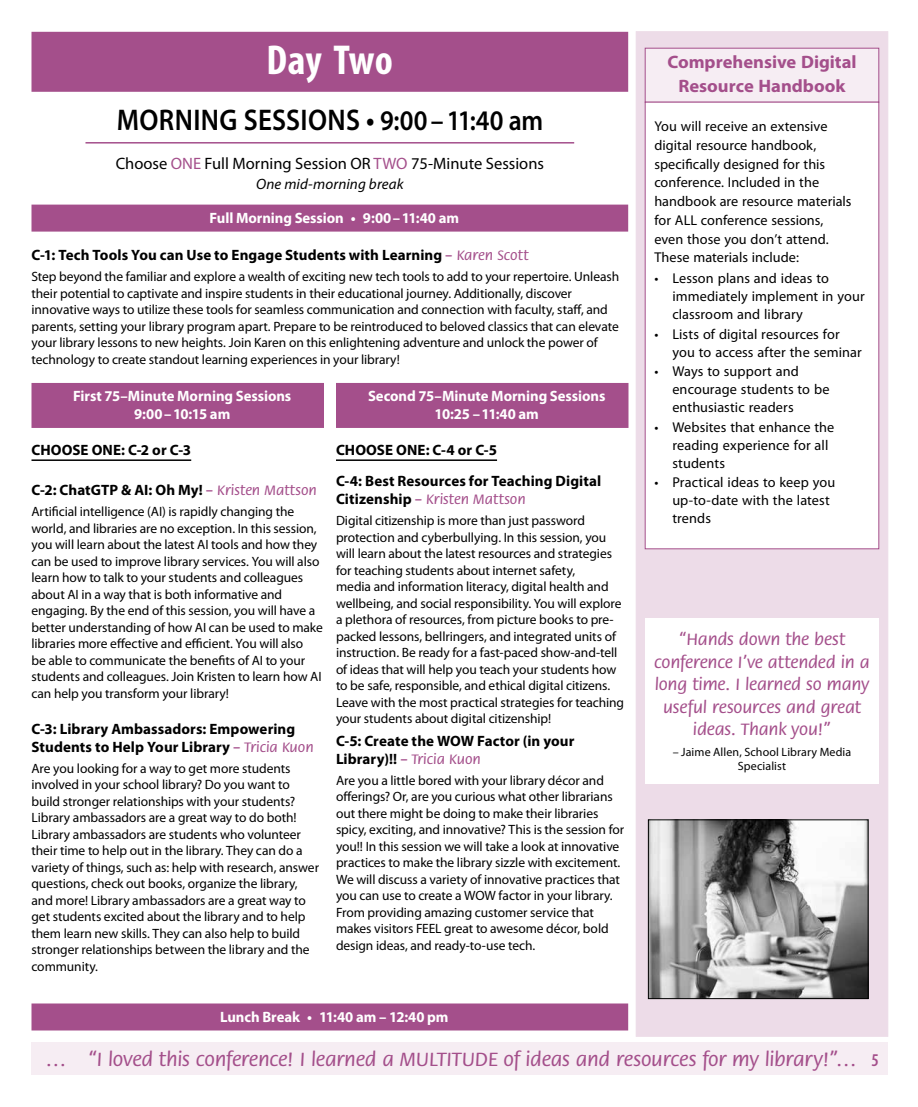
<style>
.page{position:relative;width:918px;height:1107px;background:#fff}
.page>*{position:absolute;margin:0;border:0;box-sizing:border-box;transform-origin:0 0}
.t1{font:700 condensed 42px "Myriad Pro";color:#fff}
.t2{font:600 30px "Myriad Pro";letter-spacing:.015em;color:#000;scale:.9 1}
.t3{font:500 21px "Flora Std";letter-spacing:-.01em;color:#a44f8b}
.t4{font:500 18px/22.5px "Flora Std";letter-spacing:-.01em;color:#a44f8b;text-align:center}
.t5{font:700 18px/24px "Myriad Pro";color:#a44f8b;text-align:center}
.t6{font:600 condensed 18px "Myriad Pro";color:#a44f8b}
.t7{font:16.5px "Myriad Pro";color:#000}
.t8{font:700 15px/18px "Myriad Pro";letter-spacing:.005em;color:#000}
.t9{font:700 15px/18px "Myriad Pro";letter-spacing:-.005em;color:#fff;text-align:center}
.t10{font:500 15px "Flora Std";color:#a44f8b}
.t11{font:italic 15px "Myriad Pro";letter-spacing:.01em;color:#000}
.t12{font:14.25px/18px "Myriad Pro";letter-spacing:.005em;color:#000}
.t13{font:13.5px/16.5px "Myriad Pro";letter-spacing:-.005em;color:#000}
.t14{font:12px/14.4px "Myriad Pro";letter-spacing:.005em;color:#000;text-align:center}
.s1{font-size:28.5px}
.s2{color:#a44f8b}
.s3{font-family:"Flora Std";font-weight:500;color:#a44f8b}
.s4{font-family:"Myriad Pro";font-weight:700;color:#000}
</style>
<div class="page">
<div style="left:636px;top:32px;width:252px;height:1004px;background:#eddce8"></div>
<div style="left:32px;top:1042px;width:856px;height:34px;background:#f6edf3"></div>
<div style="left:645px;top:48px;width:234px;height:54px;background:#f6edf3"></div>
<div style="left:645px;top:48px;width:234px;height:54px;border:1px solid #a44f8b"></div>
<img style="left:650px;top:821px;width:216px;height:176px">
<div style="left:648px;top:819px;width:220px;height:180px;border:1px solid #000"></div>
<div style="left:32px;top:205px;width:596px;height:27px;background:#a44f8b"></div>
<div style="left:32px;top:383px;width:292px;height:45px;background:#a44f8b"></div>
<hr style="left:32px;top:459px;width:159px;height:2px;background:#000">
<div style="left:336px;top:383px;width:292px;height:45px;background:#a44f8b"></div>
<hr style="left:336px;top:459px;width:161px;height:2px;background:#000">
<div style="left:32px;top:1004px;width:596px;height:26px;background:#a44f8b"></div>
<div style="left:32px;top:32px;width:596px;height:60px;background:#a44f8b"></div>
<hr style="left:86px;top:142px;width:488px;height:2px;background:#a44f8b">
<div style="left:645px;top:102px;width:234px;height:447px;background:#fff"></div>
<div style="left:645px;top:102px;width:234px;height:447px;border:1px solid #a44f8b"></div>
<div style="left:645px;top:618px;width:234px;height:166px;background:#fff"></div>
<h1 class="t1" style="left:267px;top:34px;width:128px">Day Two</h1>
<h2 class="t2" style="left:117px;top:101px;width:475px">MORNING SESSIONS • <span class="s1">9:00–11:40 am</span></h2>
<p class="t7" style="left:116px;top:153px;width:430px">Choose <span class="s2">ONE</span> Full Morning Session OR <span class="s2">TWO</span> 75-Minute Sessions</p>
<p class="t11" style="left:256px;top:174px;width:149px">One mid-morning break</p>
<p class="t9" style="left:210px;top:208px;width:251px">Full Morning Session • 9:00–11:40 am</p>
<p class="t8" style="left:32px;top:246px;width:498px">C‑1: Tech Tools You can Use to Engage Students with Learning <span class="s3">– Karen Scott</span></p>
<p class="t13" style="left:32px;top:268px;width:589px">Step beyond the familiar and explore a wealth of exciting new tech tools to add to your repertoire. Unleash their potential to captivate and inspire students in their educational journey. Additionally, discover innovative ways to utilize these tools for seamless communication and connection with faculty, staff, and parents, setting your library program apart. Prepare to be reintroduced to beloved classics that can elevate your library lessons to new heights. Join Karen on this enlightening adventure and unlock the power of technology to create standout learning experiences in your library!</p>
<p class="t9" style="left:73px;top:386px;width:220px">First 75–Minute Morning Sessions<br>9:00–10:15 am</p>
<p class="t8" style="left:32px;top:440px;width:161px">CHOOSE ONE: C‑2 or C‑3</p>
<p class="t8" style="left:32px;top:481px;width:287px">C‑2: ChatGTP &amp; AI: Oh My! <span class="s3">– Kristen Mattson</span></p>
<p class="t13" style="left:32px;top:503px;width:293px">Artificial intelligence (AI) is rapidly changing the world, and libraries are no exception. In this session, you will learn about the latest AI tools and how they can be used to improve library services. You will also learn how to talk to your students and colleagues about AI in a way that is both informative and engaging. By the end of this session, you will have a better understanding of how AI can be used to make libraries more effective and efficient. You will also<br>be able to communicate the benefits of AI to your students and colleagues. Join Kristen to learn how AI can help you transform your library!</p>
<p class="t8" style="left:32px;top:719px;width:284px">C‑3: Library Ambassadors: Empowering<br>Students to Help Your Library <span class="s3">– Tricia Kuon</span></p>
<p class="t13" style="left:32px;top:760px;width:289px">Are you looking for a way to get more students involved in your school library? Do you want to build stronger relationships with your students?<br>Library ambassadors are a great way to do both!<br>Library ambassadors are students who volunteer their time to help out in the library. They can do a variety of things, such as: help with research, answer questions, check out books, organize the library, and more! Library ambassadors are a great way to get students excited about the library and to help them learn new skills. They can also help to build stronger relationships between the library and the community.</p>
<p class="t9" style="left:368px;top:386px;width:239px">Second 75–Minute Morning Sessions<br>10:25 –11:40 am</p>
<p class="t8" style="left:336px;top:434px;width:267px;line-height:31.5px">CHOOSE ONE: C‑4 or C‑5<br>C‑4: Best Resources for Teaching Digital</p>
<p class="t10" style="left:336px;top:492px;width:191px"><span class="s4">Citizenship</span> – Kristen Mattson</p>
<p class="t13" style="left:336px;top:512px;width:290px">Digital citizenship is more than just password protection and cyberbullying. In this session, you will learn about the latest resources and strategies for teaching students about internet safety,<br>media and information literacy, digital health and wellbeing, and social responsibility. You will explore a plethora of resources, from picture books to pre&shy;packed lessons, bellringers, and integrated units of instruction. Be ready for a fast-paced show-and-tell of ideas that will help you teach your students how to be safe, responsible, and ethical digital citizens.<br>Leave with the most practical strategies for teaching your students about digital citizenship!</p>
<p class="t8" style="left:336px;top:731px;width:240px">C‑5: Create the WOW Factor (in your</p>
<p class="t10" style="left:336px;top:751px;width:146px"><span class="s4">Library)!!</span> – Tricia Kuon</p>
<p class="t13" style="left:336px;top:772px;width:290px">Are you a little bored with your library décor and offerings? Or, are you curious what other librarians out there might be doing to make their libraries spicy, exciting, and innovative? This is the session for you!! In this session we will take a look at innovative practices to make the library sizzle with excitement.<br>We will discuss a variety of innovative practices that you can use to create a WOW factor in your library.<br>From providing amazing customer service that makes visitors FEEL great to awesome décor, bold design ideas, and ready-to-use tech.</p>
<p class="t9" style="left:220px;top:1007px;width:230px">Lunch Break • 11:40 am – 12:40 pm</p>
<h3 class="t5" style="left:667px;top:50px;width:191px">Comprehensive Digital<br>Resource Handbook</h3>
<p class="t12" style="left:654px;top:117px;width:199px;line-height:18.8px">You will receive an extensive digital resource handbook, specifically designed for this conference. Included in the handbook are resource materials for ALL conference sessions, even those you don’t attend.<br>These materials include:</p>
<p class="t12" style="left:672px;top:269px;width:194px;text-indent:-18px">• Lesson plans and ideas to immediately implement in your classroom and library</p>
<p class="t12" style="left:672px;top:325px;width:191px;text-indent:-18px">• Lists of digital resources for you to access after the seminar</p>
<p class="t12" style="left:672px;top:362px;width:159px;text-indent:-18px">• Ways to support and encourage students to be enthusiastic readers</p>
<p class="t12" style="left:672px;top:418px;width:164px;text-indent:-18px">• Websites that enhance the reading experience for all students</p>
<p class="t12" style="left:672px;top:473px;width:165px;text-indent:-18px">• Practical ideas to keep you up-to-date with the latest trends</p>
<h3 class="t4" style="left:654px;top:629px;width:217px">“Hands down the best conference I’ve attended in a long time. I learned so many useful resources and great ideas. Thank you!”</h3>
<p class="t14" style="left:673px;top:744px;width:180px">– Jaime Allen, School Library Media<br>Specialist</p>
<h3 class="t3" style="left:45px;top:1048px;width:813px">… “I loved this conference! I learned a MULTITUDE of ideas and resources for my library!”…</h3>
<h3 class="t6" style="left:872px;top:1049px;width:9px">5</h3>
</div>
